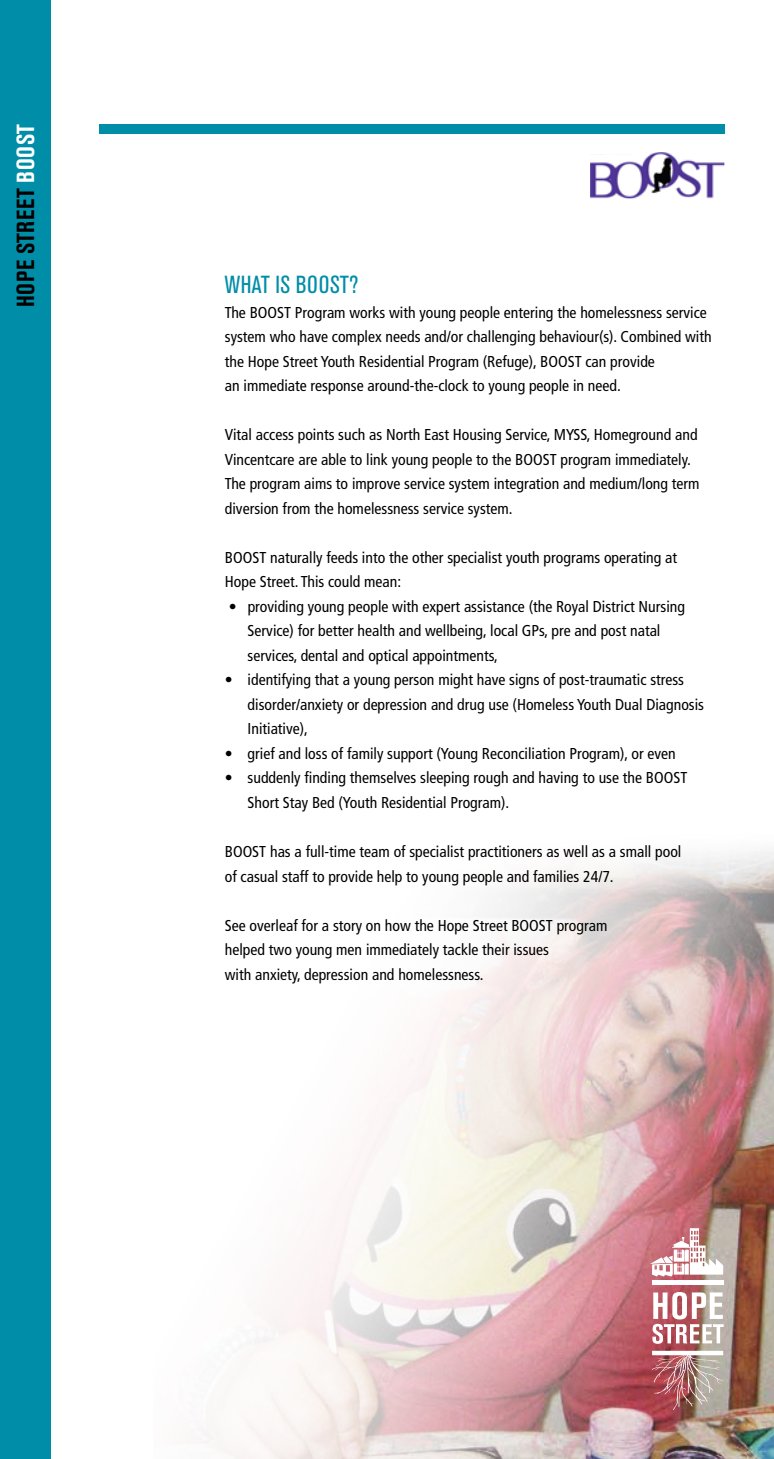
<style>
.page{position:relative;width:774px;height:1459px;background:#fff}
.page>*{position:absolute;margin:0;border:0;box-sizing:border-box;transform-origin:0 0}
.t1{font:700 condensed 24.5px "Akzidenz Grotesk BE";letter-spacing:.03em;color:#000}
.t2{font:condensed 24.5px "Akzidenz Grotesk BE";letter-spacing:.02em;color:#008da8}
.t3{font:condensed 15.75px/24.5px "Frutiger";color:#000}
.t4{font:2.45px "Calibri";color:#000}
.s1{color:#fff}
</style>
<div class="page">
<img style="left:590px;top:152px;width:134px;height:47px">
<div style="left:0;top:0;width:50px;height:1458px;background:#008da8"></div>
<img style="left:203px;top:851px;width:571px;height:607px">
<div style="left:99px;top:124px;width:625px;height:10px;background:#008da8"></div>
<svg style="left:652px;top:1291px;width:72px;height:52px"></svg>
<hr style="left:652px;top:1280px;width:71px;height:4px;background:#fff">
<img style="left:651px;top:1350px;width:73px;height:59px">
<svg style="left:650px;top:1228px;width:73px;height:48px"></svg>
<h1 class="t1" style="left:12px;top:307px;width:185px;rotate:-90deg">HOPE STREET <span class="s1">BOOST</span></h1>
<h1 class="t2" style="left:225px;top:271px;width:135px">WHAT IS BOOST?</h1>
<p class="t3" style="left:225px;top:300px;width:488px">The BOOST Program works with young people entering the homelessness service system who have complex needs and/or challenging behaviour(s). Combined with the Hope Street Youth Residential Program (Refuge), BOOST can provide<br>an immediate response around-the-clock to young people in need.</p>
<p class="t3" style="left:225px;top:422px;width:476px">Vital access points such as North East Housing Service, MYSS, Homeground and Vincentcare are able to link young people to the BOOST program immediately.<br>The program aims to improve service system integration and medium/long term diversion from the homelessness service system.</p>
<p class="t3" style="left:225px;top:545px;width:454px">BOOST naturally feeds into the other specialist youth programs operating at<br>Hope Street. This could mean:</p>
<p class="t3" style="left:248px;top:594px;width:439px;text-indent:-19px">• providing young people with expert assistance (the Royal District Nursing<br>Service) for better health and wellbeing, local GPs, pre and post natal services, dental and optical appointments,</p>
<p class="t3" style="left:248px;top:668px;width:458px;text-indent:-23px">• identifying that a young person might have signs of post-traumatic stress disorder/anxiety or depression and drug use (Homeless Youth Dual Diagnosis<br>Initiative),</p>
<p class="t3" style="left:225px;top:741px;width:452px">• grief and loss of family support (Young Reconciliation Program), or even</p>
<p class="t3" style="left:248px;top:766px;width:441px;text-indent:-23px">• suddenly finding themselves sleeping rough and having to use the BOOST<br>Short Stay Bed (Youth Residential Program).</p>
<p class="t3" style="left:225px;top:839px;width:458px">BOOST has a full-time team of specialist practitioners as well as a small pool of casual staff to provide help to young people and families 24/7.</p>
<p class="t3" style="left:225px;top:913px;width:384px">See overleaf for a story on how the Hope Street BOOST program helped two young men immediately tackle their issues<br>with anxiety, depression and homelessness.</p>
<p class="t4" style="left:680px;top:316px;width:26px">boost-program-web.pdf</p>
</div>
